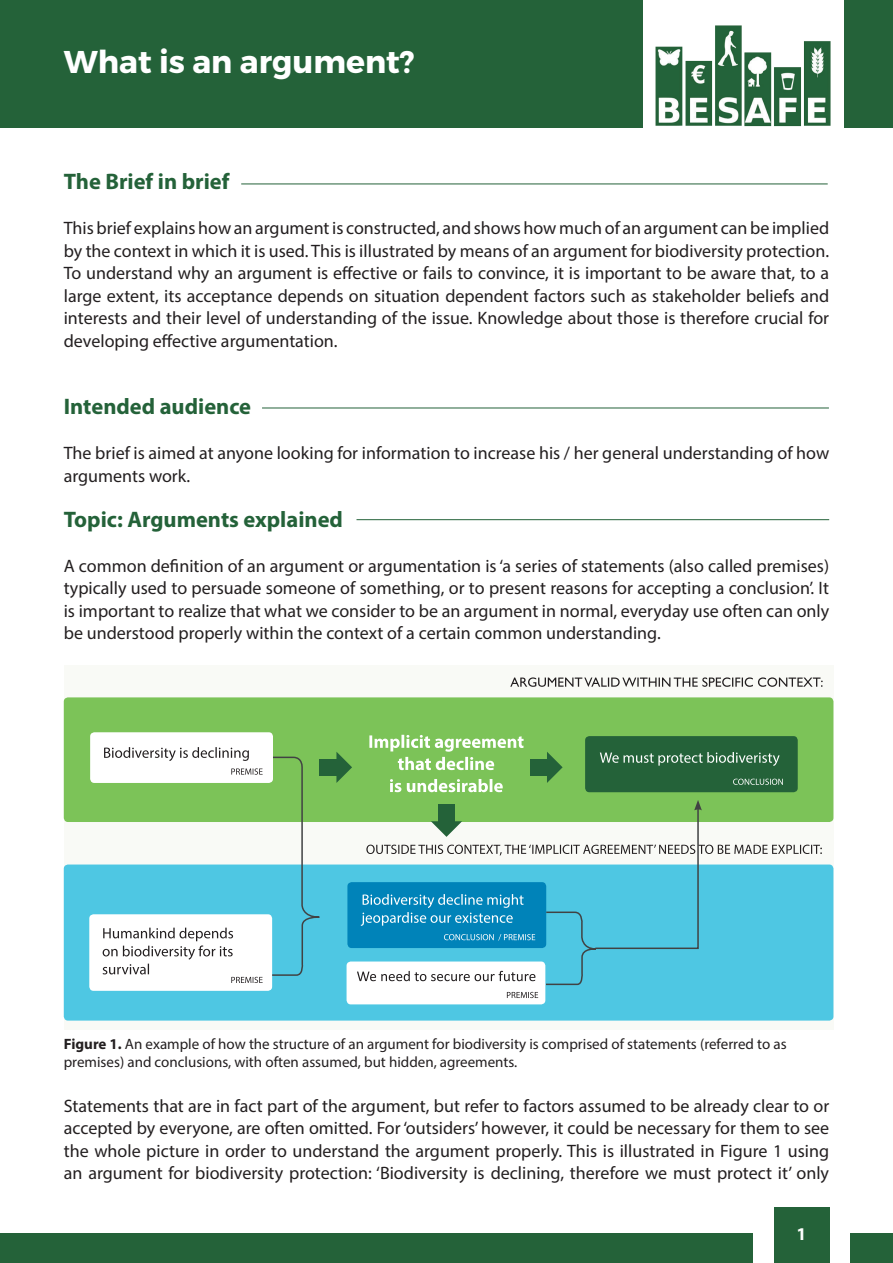
<style>
.page{position:relative;width:893px;height:1263px;background:#fff}
.page>*{position:absolute;margin:0;border:0;box-sizing:border-box;transform-origin:0 0}
.t1{font:700 31.5px "Montserrat";color:#fff}
.t2{font:700 22.5px "Myriad Pro";color:#246239}
.t3{font:18px/22.5px "Myriad Pro";color:#231f20;text-align:justify}
.t4{font:700 18px "Myriad Pro";color:#fff}
.t5{font:15px/18px "Myriad Pro";color:#231f20}
.s1{font-weight:700}
</style>
<div class="page">
<img style="left:655px;top:25px;width:176px;height:102px">
<div style="left:0;top:0;width:642px;height:128px;background:#246239"></div>
<div style="left:844px;top:0;width:49px;height:128px;background:#246239"></div>
<div style="left:774px;top:1208px;width:55px;height:55px;background:#246239"></div>
<div style="left:0;top:1233px;width:753px;height:30px;background:#246239"></div>
<div style="left:850px;top:1233px;width:43px;height:30px;background:#246239"></div>
<hr style="left:241px;top:184px;width:587px;height:1px;background:#246239">
<hr style="left:356px;top:519px;width:473px;height:1px;background:#246239">
<hr style="left:262px;top:408px;width:567px;height:1px;background:#246239">
<div style="left:64px;top:665px;width:769px;height:365px;background:#f9faf6"></div>
<div style="left:64px;top:697px;width:769px;height:125px;background:#7cc358;border-radius:4px"></div>
<div style="left:585px;top:736px;width:213px;height:56px;background:#246239;border-radius:4px"></div>
<div style="left:90px;top:732px;width:183px;height:51px;background:#fff;border-radius:4px"></div>
<div style="left:64px;top:864px;width:769px;height:156px;background:#4ec7e3;border-radius:4px"></div>
<div style="left:89px;top:914px;width:183px;height:77px;background:#fff;border-radius:4px"></div>
<div style="left:347px;top:961px;width:198px;height:43px;background:#fff;border-radius:4px"></div>
<div style="left:347px;top:882px;width:199px;height:66px;background:#0083b9;border-radius:4px"></div>
<svg style="left:510px;top:677px;width:313px;height:10px"></svg>
<svg style="left:104px;top:747px;width:145px;height:14px"></svg>
<svg style="left:733px;top:779px;width:50px;height:6px"></svg>
<svg style="left:507px;top:992px;width:31px;height:6px"></svg>
<svg style="left:103px;top:928px;width:160px;height:55px"></svg>
<svg style="left:231px;top:768px;width:32px;height:7px"></svg>
<svg style="left:600px;top:752px;width:180px;height:14px"></svg>
<svg style="left:390px;top:779px;width:113px;height:13px"></svg>
<svg style="left:369px;top:735px;width:155px;height:35px"></svg>
<svg style="left:271px;top:756px;width:50px;height:220px"></svg>
<div style="left:319px;top:759px;width:21px;height:17px;background:#246239"></div>
<svg style="left:336px;top:752px;width:16px;height:31px"></svg>
<svg style="left:357px;top:800px;width:465px;height:186px"></svg>
<div style="left:530px;top:759px;width:21px;height:17px;background:#246239"></div>
<svg style="left:547px;top:752px;width:16px;height:31px"></svg>
<h1 class="t1" style="left:64px;top:42px;width:353px">What is an argument?</h1>
<p class="t2" style="left:64px;top:167px;width:167px">The Brief in brief</p>
<p class="t3" style="left:64px;top:216px;width:767px">This brief explains how an argument is constructed, and shows how much of an argument can be implied by the context in which it is used. This is illustrated by means of an argument for biodiversity protection.<br>To understand why an argument is effective or fails to convince, it is important to be aware that, to a large extent, its acceptance depends on situation dependent factors such as stakeholder beliefs and interests and their level of understanding of the issue. Knowledge about those is therefore crucial for developing effective argumentation.</p>
<p class="t2" style="left:64px;top:392px;width:189px">Intended audience</p>
<p class="t3" style="left:64px;top:441px;width:767px">The brief is aimed at anyone looking for information to increase his / her general understanding of how arguments work.</p>
<p class="t2" style="left:64px;top:504px;width:281px">Topic: Arguments explained</p>
<p class="t3" style="left:64px;top:554px;width:767px">A common definition of an argument or argumentation is ‘a series of statements (also called premises) typically used to persuade someone of something, or to present reasons for accepting a conclusion’. It is important to realize that what we consider to be an argument in normal, everyday use often can only be understood properly within the context of a certain common understanding.</p>
<p class="t5" style="left:64px;top:1035px;width:724px"><span class="s1">Figure 1.</span> An example of how the structure of an argument for biodiversity is comprised of statements (referred to as premises) and conclusions, with often assumed, but hidden, agreements.</p>
<p class="t3" style="left:64px;top:1094px;width:767px">Statements that are in fact part of the argument, but refer to factors assumed to be already clear to or accepted by everyone, are often omitted. For ‘outsiders’ however, it could be necessary for them to see the whole picture in order to understand the argument properly. This is illustrated in Figure 1 using an argument for biodiversity protection: ‘Biodiversity is declining, therefore we must protect it’ only</p>
<p class="t4" style="left:797px;top:1222px;width:11px">1</p>
</div>
